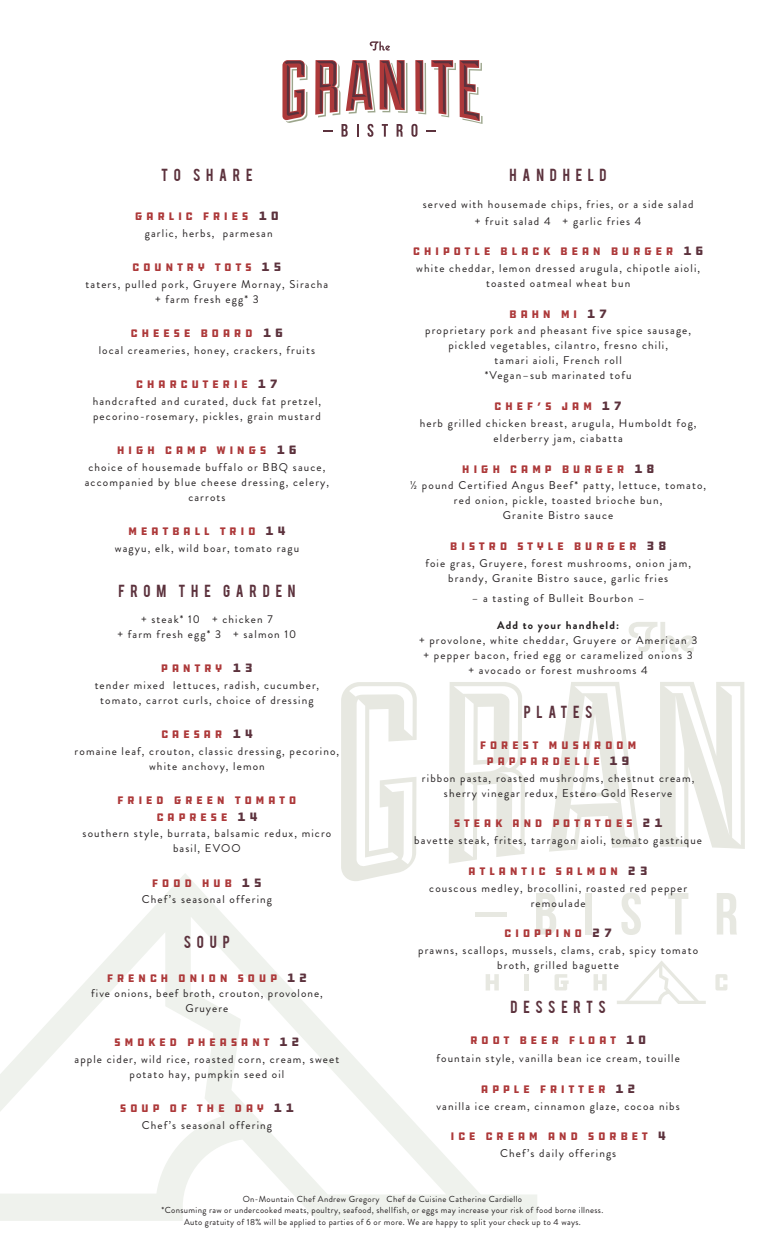
<style>
.page{position:relative;width:765px;height:1260px;background:#fff}
.page>*{position:absolute;margin:0;border:0;box-sizing:border-box;transform-origin:0 0}
.DIN{font:13.75px "Bebas";letter-spacing:.415em;color:#5c323d}
.Text{font:11.25px/15px "Brandon Grotesque";letter-spacing:.1em;color:#231f20;text-align:center}
.Head_Medium{font:11.25px/16.2px "DDC Hardware";letter-spacing:.31em;color:#ad393a;text-align:center}
.Head_Medium-2{font:11.25px/15px "Brandon Grotesque";letter-spacing:.1em;color:#231f20;text-align:center}
.DIN-2{font:11.25px "Brandon Grotesque";letter-spacing:.1em;color:#231f20}
.Text-2{font:11.25px "DDC Hardware";letter-spacing:.31em;color:#ad393a}
.DIN-3{font:11.25px "DDC Hardware";letter-spacing:.31em;color:#ad393a}
.t1{font:8.75px "Brandon Grotesque";letter-spacing:.04em;color:#231f20}
.s1{font-size:12.5px;color:#5c323d}
.s2{font-weight:700}
</style>
<div class="page">
<svg style="left:0;top:873px;width:537px;height:348px"></svg>
<svg style="left:341px;top:682px;width:76px;height:200px"></svg>
<svg style="left:449px;top:682px;width:76px;height:182px"></svg>
<svg style="left:549px;top:682px;width:91px;height:170px"></svg>
<svg style="left:660px;top:682px;width:85px;height:167px"></svg>
<svg style="left:629px;top:622px;width:66px;height:30px"></svg>
<svg style="left:536px;top:893px;width:20px;height:42px"></svg>
<div style="left:586px;top:893px;width:6px;height:42px;background:#e7e8e1"></div>
<svg style="left:621px;top:893px;width:20px;height:42px"></svg>
<svg style="left:668px;top:893px;width:20px;height:42px"></svg>
<svg style="left:717px;top:893px;width:20px;height:42px"></svg>
<div style="left:475px;top:912px;width:32px;height:5px;background:#e7e8e1"></div>
<svg style="left:617px;top:961px;width:89px;height:43px"></svg>
<svg style="left:715px;top:974px;width:12px;height:16px"></svg>
<svg style="left:486px;top:974px;width:13px;height:16px"></svg>
<hr style="left:525px;top:974px;width:4px;height:16px;background:#e7e8e1">
<svg style="left:555px;top:974px;width:14px;height:16px"></svg>
<svg style="left:594px;top:974px;width:13px;height:16px"></svg>
<svg style="left:282px;top:60px;width:26px;height:63px"></svg>
<svg style="left:370px;top:41px;width:20px;height:10px"></svg>
<svg style="left:315px;top:60px;width:168px;height:77px"></svg>
<p class="DIN" style="left:161px;top:165px;width:93px">TO SHARE</p>
<p class="Head_Medium" style="left:135px;top:208px;width:146px">GARLIC FRIES <span class="s1">10</span></p>
<p class="Text" style="left:145px;top:226px;width:129px">garlic, herbs, parmesan</p>
<p class="Head_Medium" style="left:132px;top:259px;width:151px">COUNTRY TOTS <span class="s1">15</span></p>
<p class="Text" style="left:86px;top:277px;width:244px">taters, pulled pork, Gruyere Mornay, Siracha + farm fresh egg* 3</p>
<p class="Head_Medium" style="left:131px;top:325px;width:154px">CHEESE BOARD <span class="s1">16</span></p>
<p class="Text" style="left:99px;top:343px;width:218px">local creameries, honey, crackers, fruits</p>
<p class="Head_Medium" style="left:136px;top:377px;width:143px">CHARCUTERIE <span class="s1">17</span></p>
<p class="Text" style="left:93px;top:394px;width:230px;text-align:left">handcrafted and curated, duck fat pretzel, pecorino-rosemary, pickles, grain mustard</p>
<p class="Text-2" style="left:117px;top:444px;width:182px">HIGH CAMP WINGS <span class="s1">16</span></p>
<p class="Text" style="left:85px;top:460px;width:246px">choice of housemade buffalo or BBQ sauce, accompanied by blue cheese dressing, celery, carrots</p>
<p class="Text-2" style="left:128px;top:525px;width:159px">MEATBALL TRIO <span class="s1">14</span></p>
<p class="Text" style="left:115px;top:541px;width:186px">wagyu, elk, wild boar, tomato ragu</p>
<p class="DIN" style="left:119px;top:581px;width:178px">FROM THE GARDEN</p>
<p class="Text" style="left:117px;top:612px;width:180px">+ steak* 10 + chicken 7<br>+ farm fresh egg* 3 + salmon 10</p>
<p class="Head_Medium" style="left:161px;top:660px;width:93px">PANTRY <span class="s1">13</span></p>
<p class="Text" style="left:95px;top:678px;width:226px">tender mixed lettuces, radish, cucumber, tomato, carrot curls, choice of dressing</p>
<p class="Head_Medium" style="left:161px;top:726px;width:93px">CAESAR <span class="s1">14</span></p>
<p class="Text" style="left:75px;top:744px;width:266px">romaine leaf, crouton, classic dressing, pecorino, white anchovy, lemon</p>
<p class="Head_Medium" style="left:117px;top:792px;width:181px">FRIED GREEN TOMATO<br>CAPRESE <span class="s1">14</span></p>
<p class="Text" style="left:83px;top:826px;width:250px">southern style, burrata, balsamic redux, micro basil, EVOO</p>
<p class="Head_Medium" style="left:152px;top:875px;width:112px">FOOD HUB <span class="s1">15</span></p>
<p class="Text" style="left:142px;top:892px;width:132px">Chef’s seasonal offering</p>
<p class="DIN" style="left:184px;top:932px;width:48px">SOUP</p>
<p class="Head_Medium" style="left:107px;top:970px;width:202px">FRENCH ONION SOUP <span class="s1">12</span></p>
<p class="Text" style="left:91px;top:986px;width:233px">five onions, beef broth, crouton, provolone,<br>Gruyere</p>
<p class="Head_Medium" style="left:114px;top:1034px;width:187px">SMOKED PHEASANT <span class="s1">12</span></p>
<p class="Text" style="left:75px;top:1052px;width:266px">apple cider, wild rice, roasted corn, cream, sweet potato hay, pumpkin seed oil</p>
<p class="Head_Medium" style="left:120px;top:1100px;width:176px">SOUP OF THE DAY <span class="s1">11</span></p>
<p class="Text" style="left:142px;top:1118px;width:132px">Chef’s seasonal offering</p>
<p class="DIN" style="left:510px;top:165px;width:99px">HANDHELD</p>
<p class="Text" style="left:423px;top:197px;width:273px">served with housemade chips, fries, or a side salad</p>
<p class="Text" style="left:475px;top:213px;width:168px">+ fruit salad 4 + garlic fries 4</p>
<p class="Head_Medium" style="left:413px;top:243px;width:292px">CHIPOTLE BLACK BEAN BURGER <span class="s1">16</span></p>
<p class="Head_Medium-2" style="left:416px;top:261px;width:285px">white cheddar, lemon dressed arugula, chipotle aioli, toasted oatmeal wheat bun</p>
<p class="Head_Medium" style="left:509px;top:306px;width:100px">BAHN MI <span class="s1">17</span></p>
<p class="Head_Medium-2" style="left:425px;top:323px;width:268px">proprietary pork and pheasant five spice sausage, pickled vegetables, cilantro, fresno chili,<br>tamari aioli, French roll<br>*Vegan–sub marinated tofu</p>
<p class="Text-2" style="left:494px;top:399px;width:129px">CHEF’S JAM <span class="s1">17</span></p>
<p class="Text" style="left:420px;top:416px;width:278px">herb grilled chicken breast, arugula, Humboldt fog, elderberry jam, ciabatta</p>
<p class="Head_Medium" style="left:462px;top:461px;width:194px">HIGH CAMP BURGER <span class="s1">18</span></p>
<p class="Text" style="left:410px;top:478px;width:298px">½ pound Certified Angus Beef* patty, lettuce, tomato, red onion, pickle, toasted brioche bun,<br>Granite Bistro sauce</p>
<p class="Head_Medium" style="left:450px;top:538px;width:218px">BISTRO STYLE BURGER <span class="s1">38</span></p>
<p class="Text" style="left:425px;top:556px;width:267px">foie gras, Gruyere, forest mushrooms, onion jam, brandy, Granite Bistro sauce, garlic fries</p>
<p class="Text" style="left:472px;top:591px;width:174px">– a tasting of Bulleit Bourbon –</p>
<p class="Text" style="left:419px;top:617px;width:280px"><span class="s2">Add to your handheld:<br></span>+ provolone, white cheddar, Gruyere or American 3 + pepper bacon, fried egg or caramelized onions 3<br>+ avocado or forest mushrooms 4</p>
<p class="DIN" style="left:524px;top:702px;width:70px">PLATES</p>
<p class="Head_Medium" style="left:480px;top:737px;width:158px">FOREST MUSHROOM<br>PAPPARDELLE <span class="s1">19</span></p>
<p class="Head_Medium-2" style="left:422px;top:771px;width:274px">ribbon pasta, roasted mushrooms, chestnut cream, sherry vinegar redux, Estero Gold Reserve</p>
<p class="Head_Medium" style="left:454px;top:816px;width:210px">STEAK AND POTATOES <span class="s1">21</span></p>
<p class="Text" style="left:414px;top:833px;width:289px">bavette steak, frites, tarragon aioli, tomato gastrique</p>
<p class="Head_Medium" style="left:468px;top:863px;width:181px">ATLANTIC SALMON <span class="s1">23</span></p>
<p class="Text" style="left:429px;top:880px;width:259px">couscous medley, brocollini, roasted red pepper remoulade</p>
<p class="Head_Medium" style="left:504px;top:925px;width:109px">CIOPPINO <span class="s1">27</span></p>
<p class="Text" style="left:418px;top:943px;width:282px">prawns, scallops, mussels, clams, crab, spicy tomato broth, grilled baguette</p>
<p class="DIN" style="left:510px;top:997px;width:97px">DESSERTS</p>
<p class="DIN-3" style="left:470px;top:1033px;width:178px">ROOT BEER FLOAT <span class="s1">10</span></p>
<p class="DIN-2" style="left:436px;top:1051px;width:245px">fountain style, vanilla bean ice cream, touille</p>
<p class="DIN-3" style="left:481px;top:1082px;width:156px">APPLE FRITTER <span class="s1">12</span></p>
<p class="Text" style="left:437px;top:1098px;width:245px">vanilla ice cream, cinnamon glaze, cocoa nibs</p>
<p class="Head_Medium" style="left:450px;top:1128px;width:217px">ICE CREAM AND SORBET <span class="s1">4</span></p>
<p class="Text" style="left:500px;top:1146px;width:118px">Chef’s daily offerings</p>
<p class="t1" style="left:243px;top:1193px;width:281px">On-Mountain Chef Andrew Gregory Chef de Cuisine Catherine Cardiello</p>
<p class="t1" style="left:162px;top:1204px;width:443px">*Consuming raw or undercooked meats, poultry, seafood, shellfish, or eggs may increase your risk of food borne illness.</p>
<p class="t1" style="left:184px;top:1216px;width:398px">Auto gratuity of 18% will be applied to parties of 6 or more. We are happy to split your check up to 4 ways.</p>
</div>
